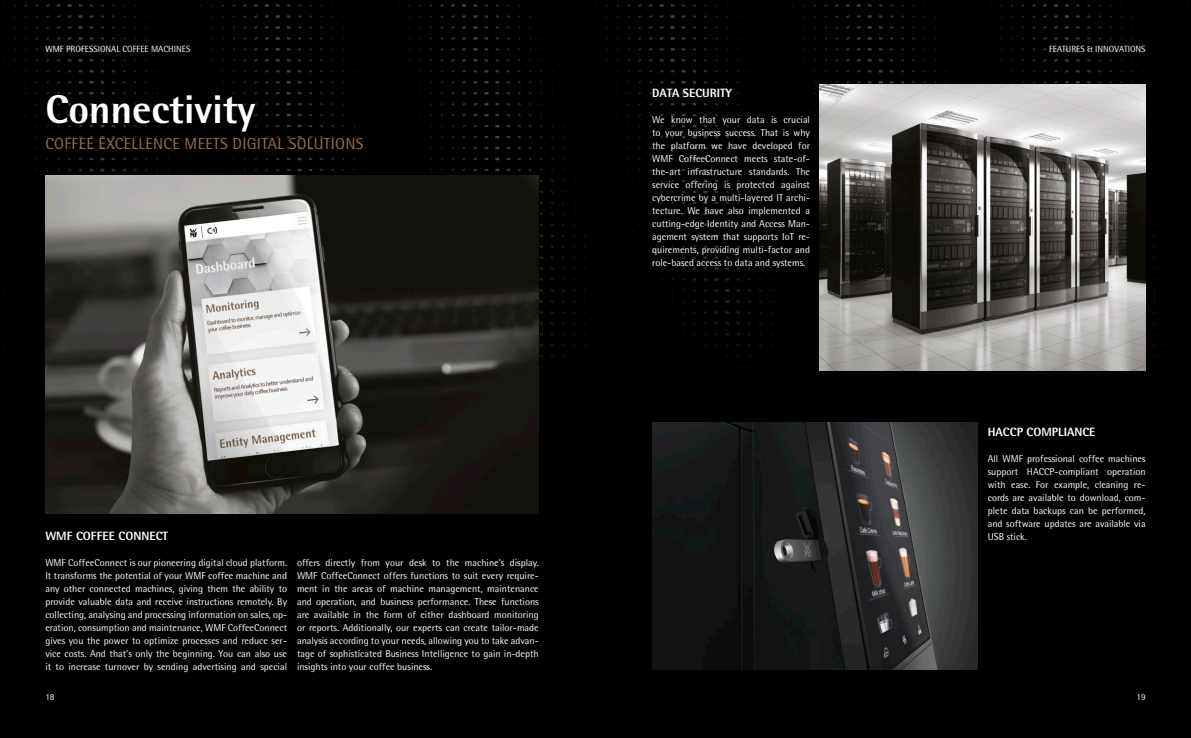
<style>
.page{position:relative;width:1191px;height:738px;background:#fff}
.page>*{position:absolute;margin:0;border:0;box-sizing:border-box;transform-origin:0 0}
.Heading_1_left_40pt{font:700 40px "WMF Rotis";color:#fff}
.Heading_2_left_16pt{font:16px "WMF Rotis";letter-spacing:.02em;color:#996d4d}
.Heading_3_left_12pt{font:700 12px "WMF Rotis";color:#fff}
.Body_text_left_10pt{font:10px/13px "WMF Rotis";color:#fff;text-align:justify}
.Header_left_9pt_whit{font:9px "WMF Rotis";color:#fff}
.Header_right_9pt_CAP{font:9px "WMF Rotis";color:#fff}
</style>
<div class="page">
<div style="left:0;top:0;width:1191px;height:737px;background:#000"></div>
<img style="left:820px;top:84px;width:325px;height:286px">
<img style="left:45px;top:175px;width:494px;height:338px">
<img style="left:652px;top:422px;width:325px;height:247px">
<p class="Header_left_9pt_whit" style="left:45px;top:44px;width:146px">WMF PROFESSIONAL COFFEE MACHINES</p>
<p class="Heading_1_left_40pt" style="left:45px;top:84px;width:211px">Connectivity</p>
<p class="Heading_2_left_16pt" style="left:45px;top:134px;width:320px">COFFEE EXCELLENCE MEETS DIGITAL SOLUTIONS</p>
<p class="Heading_3_left_12pt" style="left:45px;top:527px;width:124px">WMF COFFEE CONNECT</p>
<p class="Body_text_left_10pt" style="left:45px;top:555px;width:243px">WMF CoffeeConnect is our pioneering digital cloud platform.<br>It transforms the potential of your WMF coffee machine and any other connected machines, giving them the ability to provide valuable data and receive instructions remotely. By collecting, analysing and processing information on sales, op&shy;eration, consumption and maintenance, WMF CoffeeConnect gives you the power to optimize processes and reduce ser&shy;vice costs. And that’s only the beginning. You can also use it to increase turnover by sending advertising and special</p>
<p class="Body_text_left_10pt" style="left:297px;top:555px;width:243px">offers directly from your desk to the machine’s display.<br>WMF CoffeeConnect offers functions to suit every require&shy;ment in the areas of machine management, maintenance and operation, and business performance. These functions are available in the form of either dashboard monitoring or reports. Additionally, our experts can create tailor-made analysis according to your needs, allowing you to take advan&shy;tage of sophisticated Business Intelligence to gain in-depth insights into your coffee business.</p>
<p class="Heading_3_left_12pt" style="left:652px;top:85px;width:81px">DATA SECURITY</p>
<p class="Body_text_left_10pt" style="left:652px;top:113px;width:159px">We know that your data is crucial to your business success. That is why the platform we have developed for WMF CoffeeConnect meets state-of&shy;the-art infrastructure standards. The service offering is protected against cybercrime by a multi-layered IT archi&shy;tecture. We have also implemented a cutting-edge Identity and Access Man&shy;agement system that supports IoT re&shy;quirements, providing multi-factor and role-based access to data and systems.</p>
<p class="Header_right_9pt_CAP" style="left:1049px;top:44px;width:98px">FEATURES &amp; INNOVATIONS</p>
<p class="Heading_3_left_12pt" style="left:987px;top:423px;width:109px">HACCP COMPLIANCE</p>
<p class="Body_text_left_10pt" style="left:987px;top:451px;width:159px">All WMF professional coffee machines support HACCP-compliant operation with ease. For example, cleaning re&shy;cords are available to download, com&shy;plete data backups can be performed, and software updates are available via USB stick.</p>
<p class="Header_left_9pt_whit" style="left:45px;top:690px;width:11px">18</p>
<p class="Header_left_9pt_whit" style="left:1136px;top:690px;width:11px">19</p>
</div>
